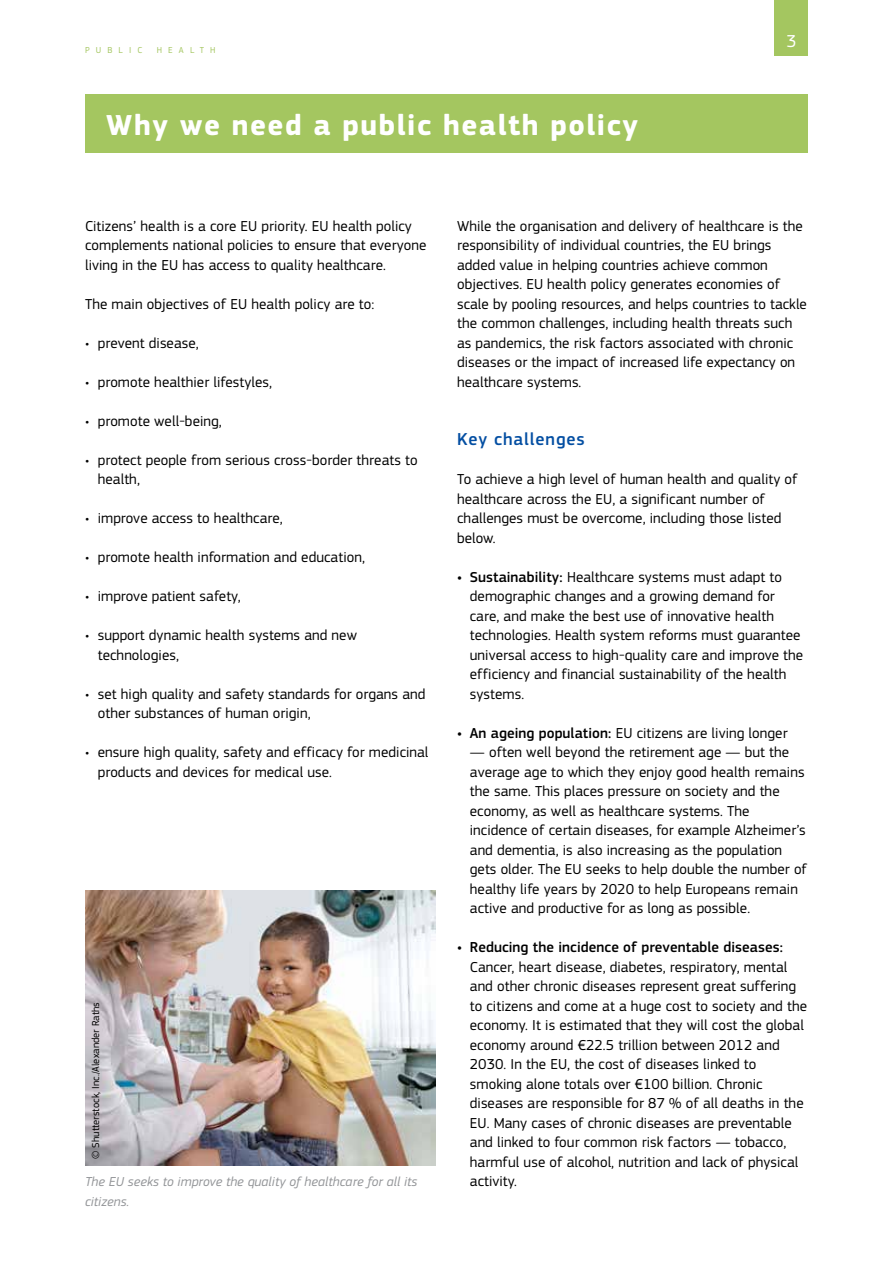
<style>
.page{position:relative;width:893px;height:1263px;background:#fff}
.page>*{position:absolute;margin:0;border:0;box-sizing:border-box;transform-origin:0 0}
.t1{font:700 30px "EC Square Sans Pro";letter-spacing:.05em;color:#fff}
.t2{font:500 18px "EC Square Sans Pro";color:#034ea2}
.t3{font:18px "EC Square Sans Pro";color:#fff}
.t4{font:15px/19.5px "EC Square Sans Pro";letter-spacing:.005em;color:#000}
.t5{font:500 15px "EC Square Sans Pro";letter-spacing:.005em;color:#000}
.t6{font:italic 13.5px/19.5px "EC Square Sans Pro";letter-spacing:.005em;color:#939598}
.t7{font:10.5px "EC Square Sans Pro";color:#000}
.t8{font:9px "EC Square Sans Pro";letter-spacing:.68em;color:#a4c660}
.s1{font-weight:500}
</style>
<div class="page">
<div style="left:775px;top:0;width:33px;height:55px;background:#a4c660"></div>
<div style="left:85px;top:94px;width:723px;height:59px;background:#a4c660"></div>
<img style="left:85px;top:890px;width:351px;height:276px">
<p class="t8" style="left:85px;top:45px;width:59px">Public</p>
<p class="t8" style="left:157px;top:45px;width:60px">health</p>
<h1 class="t1" style="left:106px;top:107px;width:533px">Why we need a public health policy</h1>
<p class="t3" style="left:786px;top:30px;width:12px">3</p>
<p class="t4" style="left:85px;top:216px;width:343px">Citizens’ health is a core EU priority. EU health policy complements national policies to ensure that everyone living in the EU has access to quality healthcare.</p>
<p class="t4" style="left:85px;top:294px;width:291px">The main objectives of EU health policy are to:</p>
<p class="t4" style="left:85px;top:333px;width:115px">• prevent disease,</p>
<p class="t4" style="left:85px;top:372px;width:188px">• promote healthier lifestyles,</p>
<p class="t4" style="left:85px;top:411px;width:138px">• promote well-being,</p>
<p class="t4" style="left:98px;top:450px;width:321px;text-indent:-13px">• protect people from serious cross-border threats to health,</p>
<p class="t4" style="left:85px;top:509px;width:199px">• improve access to healthcare,</p>
<p class="t4" style="left:85px;top:548px;width:281px">• promote health information and education,</p>
<p class="t4" style="left:85px;top:587px;width:157px">• improve patient safety,</p>
<p class="t4" style="left:98px;top:626px;width:261px;text-indent:-13px">• support dynamic health systems and new technologies,</p>
<p class="t4" style="left:98px;top:684px;width:329px;text-indent:-13px">• set high quality and safety standards for organs and other substances of human origin,</p>
<p class="t4" style="left:98px;top:743px;width:332px;text-indent:-13px">• ensure high quality, safety and efficacy for medicinal products and devices for medical use.</p>
<p class="t7" style="left:90px;top:1159px;width:158px;rotate:-90deg">© Shutterstock, Inc./Alexander Raths</p>
<p class="t6" style="left:85px;top:1172px;width:334px">The EU seeks to improve the quality of healthcare for all its citizens.</p>
<p class="t4" style="left:457px;top:216px;width:351px">While the organisation and delivery of healthcare is the responsibility of individual countries, the EU brings added value in helping countries achieve common objectives. EU health policy generates economies of scale by pooling resources, and helps countries to tackle the common challenges, including health threats such as pandemics, the risk factors associated with chronic diseases or the impact of increased life expectancy on healthcare systems.</p>
<p class="t2" style="left:457px;top:429px;width:129px">Key challenges</p>
<p class="t4" style="left:457px;top:470px;width:342px">To achieve a high level of human health and quality of healthcare across the EU, a significant number of challenges must be overcome, including those listed below.</p>
<p class="t4" style="left:470px;top:567px;width:335px;text-indent:-13px"><span class="s1">• Sustainability:</span> Healthcare systems must adapt to demographic changes and a growing demand for care, and make the best use of innovative health technologies. Health system reforms must guarantee universal access to high-quality care and improve the efficiency and financial sustainability of the health systems.</p>
<p class="t4" style="left:457px;top:723px;width:332px"><span class="s1">• An ageing population:</span> EU citizens are living longer</p>
<p class="t4" style="left:470px;top:743px;width:339px">— often well beyond the retirement age — but the average age to which they enjoy good health remains the same. This places pressure on society and the economy, as well as healthcare systems. The incidence of certain diseases, for example Alzheimer’s and dementia, is also increasing as the population gets older. The EU seeks to help double the number of healthy life years by 2020 to help Europeans remain active and productive for as long as possible.</p>
<p class="t5" style="left:457px;top:939px;width:327px">• Reducing the incidence of preventable diseases:</p>
<p class="t4" style="left:470px;top:957px;width:339px">Cancer, heart disease, diabetes, respiratory, mental and other chronic diseases represent great suffering to citizens and come at a huge cost to society and the economy. It is estimated that they will cost the global economy around €22.5 trillion between 2012 and 2030. In the EU, the cost of diseases linked to smoking alone totals over €100 billion. Chronic diseases are responsible for 87 % of all deaths in the EU. Many cases of chronic diseases are preventable and linked to four common risk factors — tobacco, harmful use of alcohol, nutrition and lack of physical activity.</p>
</div>
